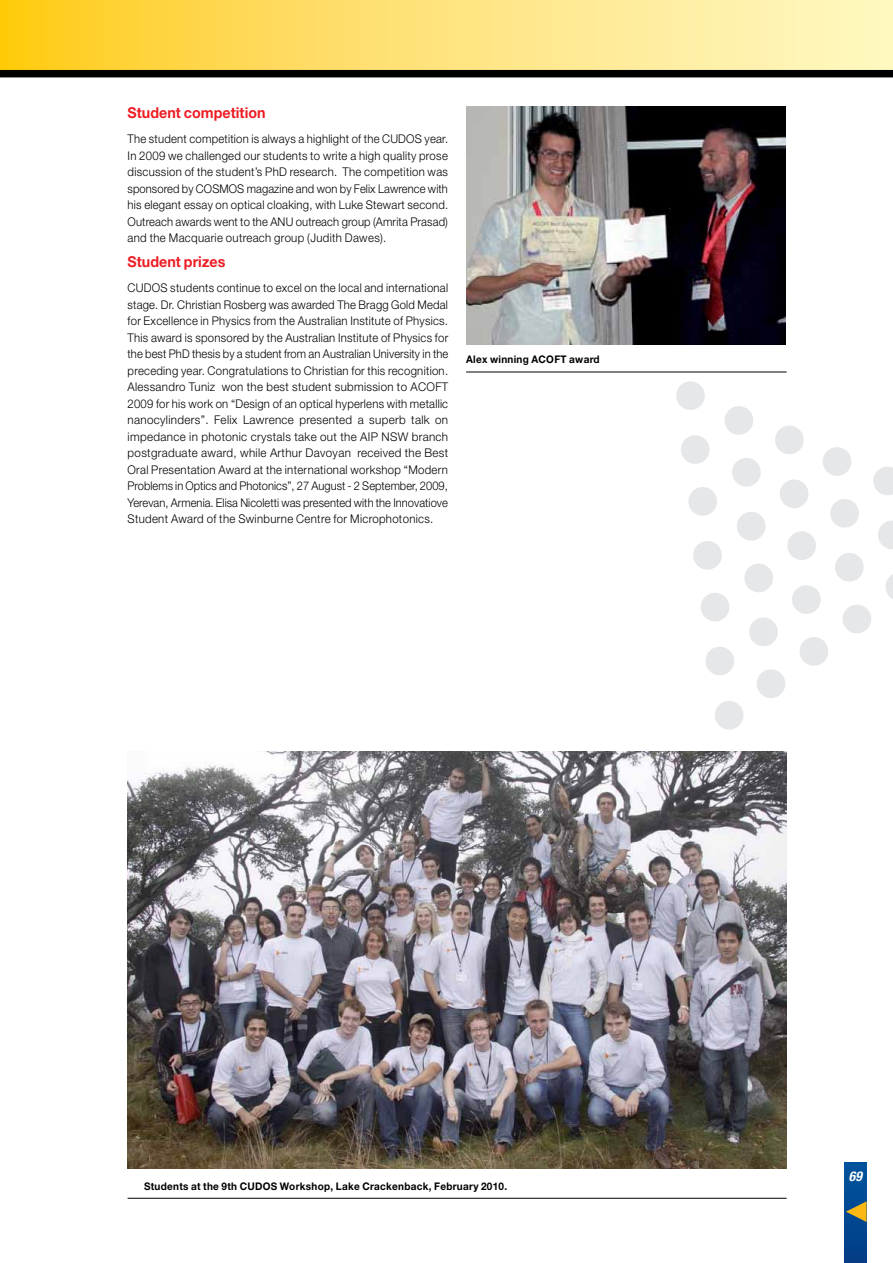
<style>
.page{position:relative;width:893px;height:1263px;background:#fff}
.page>*{position:absolute;margin:0;border:0;box-sizing:border-box;transform-origin:0 0}
.t1{font:700 15px "Helvetica Neue";letter-spacing:.005em;color:#ed1d24;scale:.95 1}
.t2{font:italic 700 condensed 13.5px "Helvetica Neue";color:#fff}
.t3{font:300 12px/16.5px "Helvetica Neue";letter-spacing:.03em;color:#000;text-align:justify;scale:.94 1}
.t4{font:700 10.5px "Helvetica Neue";letter-spacing:.03em;color:#000;scale:.95 1}
</style>
<div class="page">
<svg style="left:0;top:0;width:893px;height:70px"></svg>
<div style="left:0;top:70px;width:893px;height:7px;background:#000"></div>
<img style="left:466px;top:106px;width:320px;height:239px">
<img style="left:128px;top:752px;width:659px;height:416px">
<hr style="left:128px;top:1198px;width:659px;height:1px;background:#000">
<hr style="left:466px;top:372px;width:321px;height:1px;background:#000">
<svg style="left:885px;top:574px;width:8px;height:25px"></svg>
<svg style="left:842px;top:605px;width:29px;height:28px"></svg>
<svg style="left:800px;top:637px;width:28px;height:29px"></svg>
<svg style="left:757px;top:669px;width:28px;height:29px"></svg>
<svg style="left:715px;top:701px;width:29px;height:29px"></svg>
<svg style="left:878px;top:520px;width:15px;height:29px"></svg>
<svg style="left:835px;top:553px;width:29px;height:29px"></svg>
<svg style="left:792px;top:585px;width:29px;height:29px"></svg>
<svg style="left:749px;top:617px;width:29px;height:29px"></svg>
<svg style="left:705px;top:647px;width:29px;height:28px"></svg>
<svg style="left:873px;top:467px;width:20px;height:28px"></svg>
<svg style="left:830px;top:499px;width:29px;height:29px"></svg>
<svg style="left:787px;top:531px;width:29px;height:29px"></svg>
<svg style="left:744px;top:564px;width:29px;height:28px"></svg>
<svg style="left:701px;top:593px;width:29px;height:29px"></svg>
<svg style="left:823px;top:447px;width:28px;height:29px"></svg>
<svg style="left:780px;top:479px;width:29px;height:29px"></svg>
<svg style="left:737px;top:512px;width:29px;height:29px"></svg>
<svg style="left:693px;top:541px;width:29px;height:29px"></svg>
<svg style="left:775px;top:425px;width:29px;height:29px"></svg>
<svg style="left:732px;top:458px;width:29px;height:29px"></svg>
<svg style="left:688px;top:487px;width:29px;height:29px"></svg>
<svg style="left:724px;top:406px;width:29px;height:29px"></svg>
<svg style="left:681px;top:435px;width:29px;height:29px"></svg>
<svg style="left:676px;top:381px;width:29px;height:29px"></svg>
<div style="left:845px;top:1162px;width:21px;height:101px;background:#004690"></div>
<svg style="left:846px;top:1201px;width:20px;height:21px"></svg>
<p class="t1" style="left:128px;top:103px;width:147px">Student competition</p>
<p class="t3" style="left:128px;top:130px;width:343px">The student competition is always a highlight of the CUDOS year.<br>In 2009 we challenged our students to write a high quality prose discussion of the student’s PhD research. The competition was sponsored by COSMOS magazine and won by Felix Lawrence with his elegant essay on optical cloaking, with Luke Stewart second.<br>Outreach awards went to the ANU outreach group (Amrita Prasad) and the Macquarie outreach group (Judith Dawes).</p>
<p class="t1" style="left:128px;top:252px;width:104px">Student prizes</p>
<p class="t3" style="left:128px;top:279px;width:343px">CUDOS students continue to excel on the local and international stage. Dr. Christian Rosberg was awarded The Bragg Gold Medal for Excellence in Physics from the Australian Institute of Physics.<br>This award is sponsored by the Australian Institute of Physics for the best PhD thesis by a student from an Australian University in the preceding year. Congratulations to Christian for this recognition.<br>Alessandro Tuniz won the best student submission to ACOFT 2009 for his work on “Design of an optical hyperlens with metallic nanocylinders”. Felix Lawrence presented a superb talk on impedance in photonic crystals take out the AIP NSW branch postgraduate award, while Arthur Davoyan received the Best Oral Presentation Award at the international workshop “Modern Problems in Optics and Photonics”, 27 August - 2 September, 2009, Yerevan, Armenia. Elisa Nicoletti was presented with the Innovatiove Student Award of the Swinburne Centre for Microphotonics.</p>
<p class="t4" style="left:466px;top:353px;width:142px">Alex winning ACOFT award</p>
<p class="t4" style="left:144px;top:1179px;width:384px">Students at the 9th CUDOS Workshop, Lake Crackenback, February 2010.</p>
<p class="t2" style="left:849px;top:1168px;width:14px">69</p>
</div>
